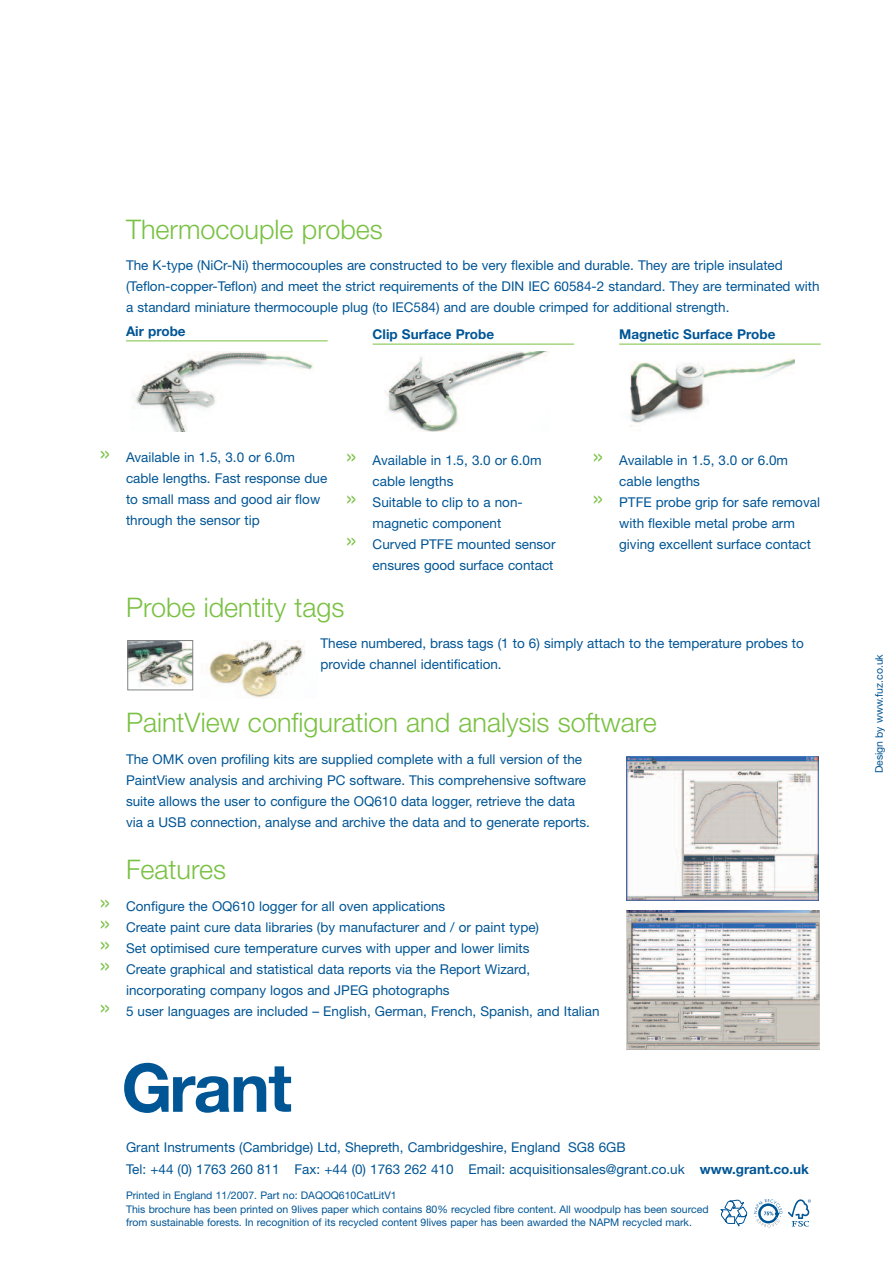
<style>
.page{position:relative;width:893px;height:1263px;background:#fff}
.page>*{position:absolute;margin:0;border:0;box-sizing:border-box;transform-origin:0 0}
.t1{font:27px "Helvetica Neue Light TT";color:#79c142}
.t2{font:13.5px/21px "Helvetica Neue";color:#005595}
.t3{font:13.5px "Helvetica Neue Bold TT";color:#005595}
.t4{font:700 13.5px "Helvetica Neue";color:#005595}
.t5{font:10.5px/13.5px "Helvetica Neue";color:#005595}
.s1{font-family:"Helvetica Neue Light TT";font-size:27px;color:#79c142}
.s2{font-weight:700}
</style>
<div class="page">
<svg style="left:124px;top:1063px;width:167px;height:50px"></svg>
<img style="left:130px;top:642px;width:61px;height:45px">
<div style="left:128px;top:640px;width:65px;height:50px;border:1px solid #808285"></div>
<img style="left:202px;top:640px;width:103px;height:58px">
<hr style="left:126px;top:341px;width:202px;height:1px;background:#79c142">
<hr style="left:373px;top:344px;width:201px;height:1px;background:#79c142">
<hr style="left:619px;top:344px;width:202px;height:1px;background:#79c142">
<img style="left:384px;top:351px;width:166px;height:81px">
<img style="left:630px;top:358px;width:164px;height:69px">
<img style="left:133px;top:351px;width:180px;height:81px">
<img style="left:626px;top:756px;width:193px;height:144px">
<img style="left:626px;top:910px;width:193px;height:140px">
<svg style="left:788px;top:1199px;width:23px;height:27px"></svg>
<svg style="left:720px;top:1200px;width:28px;height:27px"></svg>
<svg style="left:754px;top:1199px;width:28px;height:28px"></svg>
<h1 class="t1" style="left:126px;top:213px;width:258px">Thermocouple probes</h1>
<p class="t2" style="left:126px;top:256px;width:695px">The K-type (NiCr-Ni) thermocouples are constructed to be very flexible and durable. They are triple insulated (Teflon-copper-Teflon) and meet the strict requirements of the DIN IEC 60584-2 standard. They are terminated with a standard miniature thermocouple plug (to IEC584) and are double crimped for additional strength.</p>
<p class="t4" style="left:126px;top:326px;width:61px">Air probe</p>
<p class="t3" style="left:373px;top:326px;width:123px">Clip Surface Probe</p>
<p class="t3" style="left:619px;top:326px;width:158px">Magnetic Surface Probe</p>
<p class="t2" style="left:126px;top:448px;width:203px;text-indent:-27px"><span class="s1">»</span> Available in 1.5, 3.0 or 6.0m cable lengths. Fast response due to small mass and good air flow through the sensor tip</p>
<p class="t2" style="left:346px;top:451px;width:197px"><span class="s1">»</span> Available in 1.5, 3.0 or 6.0m</p>
<p class="t2" style="left:373px;top:472px;width:82px">cable lengths</p>
<p class="t2" style="left:346px;top:493px;width:179px"><span class="s1">»</span> Suitable to clip to a non-</p>
<p class="t2" style="left:373px;top:514px;width:130px">magnetic component</p>
<p class="t2" style="left:346px;top:535px;width:211px"><span class="s1">»</span> Curved PTFE mounted sensor</p>
<p class="t2" style="left:373px;top:556px;width:182px">ensures good surface contact</p>
<p class="t2" style="left:592px;top:451px;width:197px"><span class="s1">»</span> Available in 1.5, 3.0 or 6.0m</p>
<p class="t2" style="left:619px;top:472px;width:82px">cable lengths</p>
<p class="t2" style="left:592px;top:493px;width:229px"><span class="s1">»</span> PTFE probe grip for safe removal</p>
<p class="t2" style="left:619px;top:514px;width:177px">with flexible metal probe arm</p>
<p class="t2" style="left:619px;top:535px;width:193px">giving excellent surface contact</p>
<h1 class="t1" style="left:126px;top:591px;width:220px">Probe identity tags</h1>
<p class="t2" style="left:320px;top:634px;width:485px">These numbered, brass tags (1 to 6) simply attach to the temperature probes to provide channel identification.</p>
<h1 class="t1" style="left:126px;top:706px;width:532px">PaintView configuration and analysis software</h1>
<p class="t2" style="left:126px;top:750px;width:465px">The OMK oven profiling kits are supplied complete with a full version of the PaintView analysis and archiving PC software. This comprehensive software suite allows the user to configure the OQ610 data logger, retrieve the data via a USB connection, analyse and archive the data and to generate reports.</p>
<h1 class="t1" style="left:126px;top:853px;width:102px">Features</h1>
<p class="t2" style="left:99px;top:897px;width:348px"><span class="s1">»</span> Configure the OQ610 logger for all oven applications</p>
<p class="t2" style="left:99px;top:918px;width:442px"><span class="s1">»</span> Create paint cure data libraries (by manufacturer and / or paint type)</p>
<p class="t2" style="left:99px;top:939px;width:432px"><span class="s1">»</span> Set optimised cure temperature curves with upper and lower limits</p>
<p class="t2" style="left:99px;top:960px;width:433px"><span class="s1">»</span> Create graphical and statistical data reports via the Report Wizard,</p>
<p class="t2" style="left:126px;top:981px;width:325px">incorporating company logos and JPEG photographs</p>
<p class="t2" style="left:99px;top:1002px;width:502px"><span class="s1">»</span> 5 user languages are included – English, German, French, Spanish, and Italian</p>
<p class="t2" style="left:126px;top:1138px;width:684px">Grant Instruments (Cambridge) Ltd, Shepreth, Cambridgeshire, England SG8 6GB<br>Tel: +44 (0) 1763 260 811 Fax: +44 (0) 1763 262 410 Email: acquisitionsales@grant.co.uk <span class="s2">www.grant.co.uk</span></p>
<p class="t5" style="left:126px;top:1190px;width:584px">Printed in England 11/2007. Part no: DAQOQ610CatLitV1<br>This brochure has been printed on 9lives paper which contains 80% recycled fibre content. All woodpulp has been sourced from sustainable forests. In recognition of its recycled content 9lives paper has been awarded the NAPM recycled mark.</p>
<p class="t5" style="left:873px;top:773px;width:121px;rotate:-90deg">Design by www.fuz.co.uk</p>
</div>
